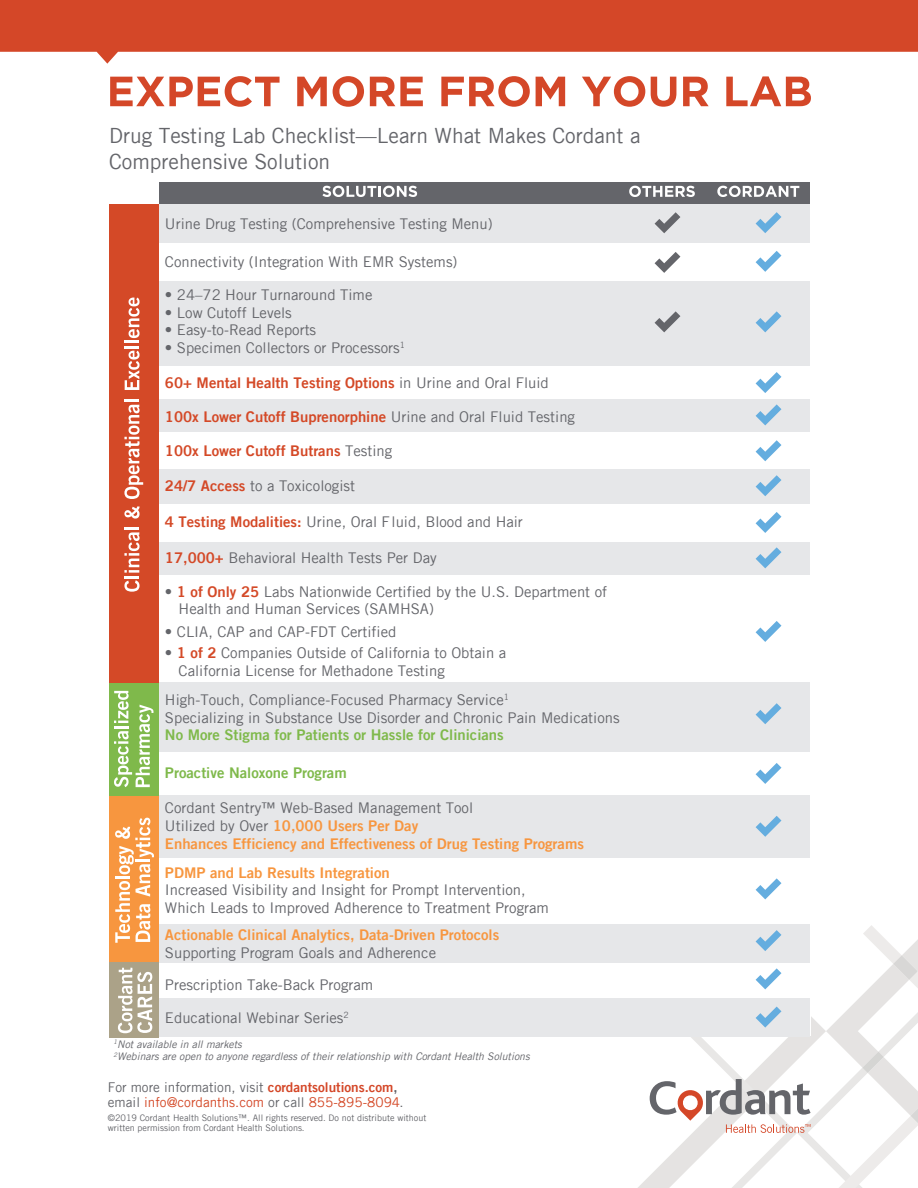
<style>
.page{position:relative;width:918px;height:1188px;background:#fff}
.page>*{position:absolute;margin:0;border:0;box-sizing:border-box;transform-origin:0 0}
.t1{font:21px/25.2px "Trade Gothic LT";color:#64656a}
.t2{font:14.7px/17.7px "Trade Gothic LT";color:#64656a}
.t3{font:14.7px/17.7px "Trade Gothic LT Bold Two";color:#f7963f}
.t4{font:14.7px "Trade Gothic LT Bold Two";color:#d44927}
.t5{font:14.7px "Trade Gothic LT Bold Two";color:#7fb94b}
.t6{font:13.5px/15px "Trade Gothic LT";color:#64656a}
.t7{font:italic 10.5px/12.6px "Trade Gothic LT";color:#64656a}
.t8{font:9px/10.5px "Trade Gothic LT";color:#64656a}
.s1{font-family:"Trade Gothic LT";color:#64656a}
.s2{font-family:"Trade Gothic LT Bold Two";color:#d44927}
.s3{font-family:"Trade Gothic LT Bold Two"}
.s4{font-family:"Trade Gothic LT Bold Two";color:#d44728}
.s5{color:#d44927}
.s6{color:#d44728}
</style>
<div class="page">
<svg style="left:0;top:0;width:918px;height:64px;fill:#d44728"></svg>
<svg style="left:110px;top:76px;width:701px;height:31px"></svg>
<div style="left:159px;top:182px;width:651px;height:23px;background:#64656a"></div>
<svg style="left:322px;top:186px;width:95px;height:11px"></svg>
<svg style="left:717px;top:186px;width:82px;height:11px"></svg>
<svg style="left:629px;top:186px;width:66px;height:11px"></svg>
<div style="left:157px;top:399px;width:653px;height:33px;background:#e6e7e9"></div>
<div style="left:157px;top:683px;width:653px;height:69px;background:#e6e7e9"></div>
<div style="left:157px;top:924px;width:653px;height:39px;background:#e6e7e9"></div>
<div style="left:157px;top:998px;width:653px;height:39px;background:#e6e7e9"></div>
<div style="left:157px;top:796px;width:653px;height:62px;background:#e6e7e9"></div>
<div style="left:157px;top:205px;width:653px;height:38px;background:#e6e7e9"></div>
<div style="left:157px;top:281px;width:653px;height:84px;background:#e6e7e9"></div>
<div style="left:157px;top:469px;width:653px;height:35px;background:#e6e7e9"></div>
<div style="left:157px;top:542px;width:653px;height:33px;background:#e6e7e9"></div>
<svg style="left:655px;top:212px;width:25px;height:21px"></svg>
<svg style="left:655px;top:252px;width:25px;height:21px"></svg>
<svg style="left:655px;top:311px;width:25px;height:21px"></svg>
<svg style="left:756px;top:212px;width:25px;height:21px"></svg>
<svg style="left:756px;top:251px;width:25px;height:21px"></svg>
<svg style="left:756px;top:311px;width:25px;height:21px"></svg>
<svg style="left:756px;top:372px;width:25px;height:21px"></svg>
<svg style="left:756px;top:404px;width:25px;height:21px"></svg>
<svg style="left:756px;top:440px;width:25px;height:21px"></svg>
<svg style="left:756px;top:475px;width:25px;height:21px"></svg>
<svg style="left:756px;top:512px;width:25px;height:21px"></svg>
<svg style="left:756px;top:547px;width:25px;height:21px"></svg>
<svg style="left:756px;top:621px;width:25px;height:21px"></svg>
<svg style="left:756px;top:703px;width:25px;height:21px"></svg>
<svg style="left:756px;top:763px;width:25px;height:21px"></svg>
<svg style="left:756px;top:816px;width:25px;height:21px"></svg>
<svg style="left:756px;top:878px;width:25px;height:21px"></svg>
<svg style="left:638px;top:925px;width:280px;height:263px"></svg>
<div style="left:109px;top:205px;width:50px;height:480px;background:#d44927"></div>
<div style="left:109px;top:796px;width:50px;height:166px;background:#f7963f"></div>
<div style="left:109px;top:684px;width:50px;height:112px;background:#7fb94b"></div>
<svg style="left:124px;top:532px;width:16px;height:60px"></svg>
<hr style="left:125px;top:527px;width:14px;height:3px;background:#fff">
<svg style="left:124px;top:506px;width:16px;height:13px"></svg>
<svg style="left:124px;top:405px;width:19px;height:94px"></svg>
<hr style="left:125px;top:399px;width:14px;height:3px;background:#fff">
<svg style="left:125px;top:346px;width:15px;height:44px"></svg>
<hr style="left:125px;top:340px;width:14px;height:3px;background:#fff">
<svg style="left:129px;top:298px;width:11px;height:40px"></svg>
<svg style="left:114px;top:691px;width:39px;height:96px"></svg>
<div style="left:109px;top:962px;width:50px;height:76px;background:#aba288"></div>
<svg style="left:115px;top:818px;width:39px;height:125px"></svg>
<svg style="left:118px;top:968px;width:34px;height:65px"></svg>
<p class="t1" style="left:109px;top:123px;width:533px">Drug Testing Lab Checklist—Learn What Makes Cordant a<br>Comprehensive Solution</p>
<p class="t2" style="left:165px;top:215px;width:329px">Urine Drug Testing (Comprehensive Testing Menu)</p>
<p class="t2" style="left:165px;top:253px;width:294px">Connectivity (Integration With EMR Systems)</p>
<p class="t2" style="left:165px;top:286px;width:209px">• 24–72 Hour Turnaround Time</p>
<p class="t2" style="left:165px;top:303px;width:128px">• Low Cutoff Levels</p>
<p class="t2" style="left:165px;top:321px;width:153px">• Easy-to-Read Reports</p>
<p class="t2" style="left:165px;top:339px;width:242px">• Specimen Collectors or Processors<sup>1</sup></p>
<p class="t4" style="left:165px;top:374px;width:385px">60+ Mental Health Testing Options <span class="s1">in Urine and Oral Fluid</span></p>
<p class="t4" style="left:165px;top:407px;width:412px">100x Lower Cutoff Buprenorphine <span class="s1">Urine and Oral Fluid Testing</span></p>
<p class="t4" style="left:165px;top:441px;width:229px">100x Lower Cutoff Butrans <span class="s1">Testing</span></p>
<p class="t2" style="left:165px;top:477px;width:192px"><span class="s2">24/7 Access</span> to a Toxicologist</p>
<p class="t2" style="left:165px;top:513px;width:359px"><span class="s2">4 Testing Modalities:</span> Urine, Oral Fluid, Blood and Hair</p>
<p class="t2" style="left:165px;top:548px;width:273px"><span class="s2">17,000+</span> Behavioral Health Tests Per Day</p>
<p class="t2" style="left:179px;top:582px;width:430px;text-indent:-14px"><span class="s3">•</span> <span class="s2">1 of Only 25</span> Labs Nationwide Certified by the U.S. Department of<br>Health and Human Services (SAMHSA)</p>
<p class="t2" style="left:165px;top:623px;width:233px">• CLIA, CAP and CAP-FDT Certified</p>
<p class="t2" style="left:179px;top:644px;width:329px;text-indent:-14px"><span class="s3">•</span> <span class="s2">1 of 2</span> Companies Outside of California to Obtain a<br>California License for Methadone Testing</p>
<p class="t2" style="left:165px;top:691px;width:456px">High-Touch, Compliance-Focused Pharmacy Service<sup>1<br></sup>Specializing in Substance Use Disorder and Chronic Pain Medications</p>
<p class="t5" style="left:165px;top:726px;width:340px">No More Stigma for Patients or Hassle for Clinicians</p>
<p class="t5" style="left:165px;top:764px;width:183px">Proactive Naloxone Program</p>
<p class="t2" style="left:165px;top:799px;width:310px">Cordant Sentry™ Web-Based Management Tool</p>
<p class="t3" style="left:165px;top:817px;width:421px"><span class="s1">Utilized by Over</span> 10,000 Users Per Day<br>Enhances Efficiency and Effectiveness of Drug Testing Programs</p>
<p class="t3" style="left:165px;top:863px;width:226px">PDMP and Lab Results Integration</p>
<p class="t2" style="left:165px;top:881px;width:385px">Increased Visibility and Insight for Prompt Intervention,<br>Which Leads to Improved Adherence to Treatment Program</p>
<p class="t3" style="left:165px;top:926px;width:336px">Actionable Clinical Analytics, Data-Driven Protocols</p>
<p class="t2" style="left:165px;top:944px;width:273px">Supporting Program Goals and Adherence</p>
<p class="t2" style="left:165px;top:975px;width:210px">Prescription Take-Back Program</p>
<p class="t2" style="left:165px;top:1009px;width:185px">Educational Webinar Series<sup>2</sup></p>
<p class="t7" style="left:114px;top:1038px;width:418px"><sup>1</sup>Not available in all markets<br><sup>2</sup>Webinars are open to anyone regardless of their relationship with Cordant Health Solutions</p>
<p class="t6" style="left:108px;top:1080px;width:297px">For more information, visit <span class="s4">cordantsolutions.com</span><span class="s3">, </span>email <span class="s5">info@cordanths</span><span class="s6">.com</span> or call <span class="s5">855-895-8094</span>.</p>
<p class="t8" style="left:108px;top:1112px;width:320px">©2019 Cordant Health Solutions™. All rights reserved. Do not distribute without written permission from Cordant Health Solutions.</p>
</div>
